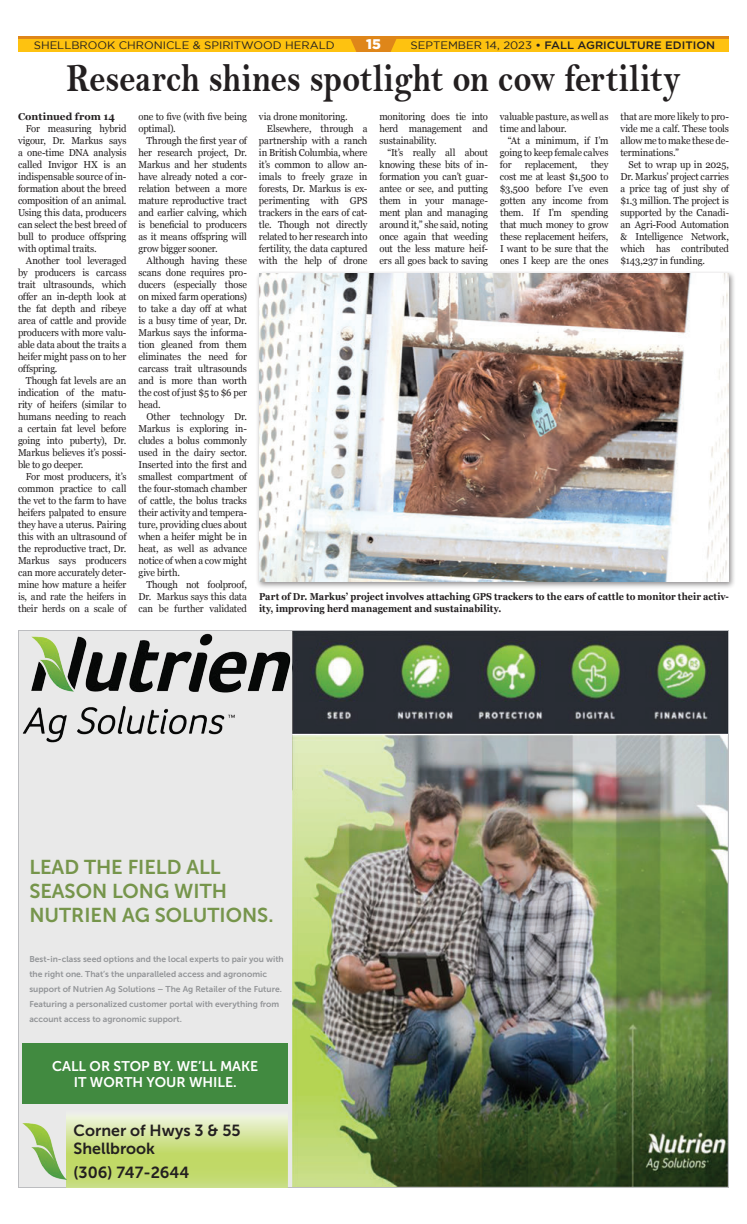
<style>
.page{position:relative;width:747px;height:1224px;background:#fff}
.page>*{position:absolute;margin:0;border:0;box-sizing:border-box;transform-origin:0 0}
.Head_Bell_Italic{font:40px "Bell MT Bold";letter-spacing:-.005em;color:#231f20;scale:.85 1}
.t1{font:20px "Museo Sans 700";color:#76954b}
.t2{font:16px "Museo Sans 700";color:#231f20}
.t3{font:14px "Museo Sans 700";color:#fff}
.t4{font:900 14px "Gotham";color:#fff}
.t5{font:500 10.8px "Gotham";color:#231f20;scale:1.06 1}
.t6{font:10.8px "Gotham";color:#231f20;scale:1.06 1}
.BODY_TEXT{font:10px/12px "Georgia";letter-spacing:-.015em;color:#231f20;text-align:justify;scale:.95 1}
.Captions_Georgia_Bol{font:700 10px/12px "Georgia";letter-spacing:.01em;color:#231f20;scale:.9 1}
.BODY_TEXT-2{font:700 10px "Georgia";letter-spacing:.01em;color:#231f20}
.t7{font:8.5px "Museo Sans 700";color:#939598}
.s1{font-weight:400}
</style>
<div class="page">
<div style="left:18px;top:36px;width:711px;height:16px;background:#df8619"></div>
<div style="left:18px;top:39px;width:338px;height:13px;background:#fec210"></div>
<div style="left:391px;top:39px;width:338px;height:13px;background:#fec210"></div>
<div style="left:18px;top:630px;width:274px;height:558px;background:#e9e9e9"></div>
<img style="left:293px;top:736px;width:434px;height:450px">
<img style="left:293px;top:632px;width:434px;height:102px">
<img style="left:22px;top:633px;width:268px;height:110px">
<div style="left:23px;top:1043px;width:265px;height:61px;background:#418a40"></div>
<svg style="left:67px;top:1117px;width:221px;height:71px"></svg>
<img style="left:23px;top:1124px;width:44px;height:56px">
<div style="left:255px;top:271px;width:481px;height:319px;background:#231f20;opacity:.5"></div>
<img style="left:259px;top:274px;width:470px;height:308px">
<p class="t6" style="left:34px;top:39px;width:285px">SHELLBROOK CHRONICLE &amp; SPIRITWOOD HERALD</p>
<p class="t4" style="left:366px;top:35px;width:16px">15</p>
<p class="t5" style="left:410px;top:38px;width:289px"><span class="s1">SEPTEMBER 14, 2023</span> • FALL AGRICULTURE EDITION</p>
<p class="Head_Bell_Italic" style="left:66px;top:54px;width:724px">Research shines spotlight on cow fertility</p>
<p class="BODY_TEXT-2" style="left:18px;top:111px;width:99px">Continued from 14</p>
<p class="BODY_TEXT" style="left:18px;top:123px;width:116px;text-indent:8px">For measuring hybrid vigour, Dr. Markus says a one-time DNA analysis called Invigor HX is an indispensable source of in&shy;formation about the breed composition of an animal.<br>Using this data, producers can select the best breed of bull to produce offspring with optimal traits.</p>
<p class="BODY_TEXT" style="left:18px;top:255px;width:116px;text-indent:8px">Another tool leveraged by producers is carcass trait ultrasounds, which offer an in-depth look at the fat depth and ribeye area of cattle and provide producers with more valu&shy;able data about the traits a heifer might pass on to her offspring.</p>
<p class="BODY_TEXT" style="left:18px;top:375px;width:116px;text-indent:8px">Though fat levels are an indication of the matu&shy;rity of heifers (similar to humans needing to reach a certain fat level before going into puberty), Dr.<br>Markus believes it’s possi&shy;ble to go deeper.</p>
<p class="BODY_TEXT" style="left:18px;top:471px;width:116px;text-indent:8px">For most producers, it’s common practice to call the vet to the farm to have heifers palpated to ensure they have a uterus. Pairing this with an ultrasound of the reproductive tract, Dr.<br>Markus says producers can more accurately deter&shy;mine how mature a heifer is, and rate the heifers in their herds on a scale of</p>
<p class="BODY_TEXT" style="left:139px;top:111px;width:116px">one to five (with five being optimal).</p>
<p class="BODY_TEXT" style="left:139px;top:135px;width:116px;text-indent:8px">Through the first year of her research project, Dr.<br>Markus and her students have already noted a cor&shy;relation between a more mature reproductive tract and earlier calving, which is beneficial to producers as it means offspring will grow bigger sooner.</p>
<p class="BODY_TEXT" style="left:139px;top:255px;width:116px;text-indent:8px">Although having these scans done requires pro&shy;ducers (especially those on mixed farm operations) to take a day off at what is a busy time of year, Dr.<br>Markus says the informa&shy;tion gleaned from them eliminates the need for carcass trait ultrasounds and is more than worth the cost of just $5 to $6 per head.</p>
<p class="BODY_TEXT" style="left:139px;top:411px;width:116px;text-indent:8px">Other technology Dr.<br>Markus is exploring in&shy;cludes a bolus commonly used in the dairy sector.<br>Inserted into the first and smallest compartment of the four-stomach chamber of cattle, the bolus tracks their activity and tempera&shy;ture, providing clues about when a heifer might be in heat, as well as advance notice of when a cow might give birth.</p>
<p class="BODY_TEXT" style="left:139px;top:579px;width:116px;text-indent:8px">Though not foolproof, Dr. Markus says this data can be further validated</p>
<p class="BODY_TEXT" style="left:259px;top:111px;width:95px">via drone monitoring.</p>
<p class="BODY_TEXT" style="left:259px;top:123px;width:116px;text-indent:8px">Elsewhere, through a partnership with a ranch in British Columbia, where it’s common to allow an&shy;imals to freely graze in forests, Dr. Markus is ex&shy;perimenting with GPS trackers in the ears of cat&shy;tle. Though not directly related to her research into fertility, the data captured with the help of drone</p>
<p class="BODY_TEXT" style="left:379px;top:111px;width:116px">monitoring does tie into herd management and sustainability.</p>
<p class="BODY_TEXT" style="left:379px;top:147px;width:116px;text-indent:8px">“It’s really all about knowing these bits of in&shy;formation you can’t guar&shy;antee or see, and putting them in your manage&shy;ment plan and managing around it,” she said, noting once again that weeding out the less mature heif&shy;ers all goes back to saving</p>
<p class="BODY_TEXT" style="left:500px;top:111px;width:116px">valuable pasture, as well as time and labour.</p>
<p class="BODY_TEXT" style="left:500px;top:135px;width:116px;text-indent:8px">“At a minimum, if I’m going to keep female calves for</p>
<p class="BODY_TEXT" style="left:500px;top:159px;width:116px;text-indent:91px">they cost me at least $1,500 to $3,500 before I’ve even gotten any income from them. If I’m spending that much money to grow these replacement heifers, I want to be sure that the ones I keep are the ones</p>
<p class="BODY_TEXT" style="left:525px;top:159px;width:57px">replacement,</p>
<p class="BODY_TEXT" style="left:620px;top:111px;width:116px">that are more likely to pro&shy;vide me a calf. These tools allow me to make these de&shy;terminations.”</p>
<p class="BODY_TEXT" style="left:620px;top:159px;width:116px;text-indent:8px">Set to wrap up in 2025, Dr. Markus’ project carries a price tag of just shy of $1.3 million. The project is supported by the Canadi&shy;an Agri-Food Automation &amp; Intelligence Network, which has contributed $143,237 in funding.</p>
<p class="Captions_Georgia_Bol" style="left:259px;top:591px;width:524px">Part of Dr. Markus’ project involves attaching GPS trackers to the ears of cattle to monitor their activ&shy;ity, improving herd management and sustainability.</p>
<p class="t1" style="left:29px;top:856px;width:193px">LEAD THE FIELD ALL</p>
<p class="t1" style="left:29px;top:880px;width:199px">SEASON LONG WITH</p>
<p class="t1" style="left:29px;top:904px;width:246px">NUTRIEN AG SOLUTIONS.</p>
<p class="t7" style="left:29px;top:955px;width:256px">Best-in-class seed options and the local experts to pair you with</p>
<p class="t7" style="left:29px;top:970px;width:239px">the right one. That’s the unparalleled access and agronomic</p>
<p class="t7" style="left:29px;top:985px;width:254px">support of Nutrien Ag Solutions – The Ag Retailer of the Future.</p>
<p class="t7" style="left:29px;top:1000px;width:252px">Featuring a personalized customer portal with everything from</p>
<p class="t7" style="left:29px;top:1015px;width:154px">account access to agronomic support.</p>
<p class="t3" style="left:52px;top:1058px;width:208px">CALL OR STOP BY. WE’LL MAKE</p>
<p class="t3" style="left:74px;top:1074px;width:165px">IT WORTH YOUR WHILE.</p>
<p class="t2" style="left:74px;top:1122px;width:168px">Corner of Hwys 3 &amp; 55</p>
<p class="t2" style="left:74px;top:1140px;width:83px">Shellbrook</p>
<p class="t2" style="left:74px;top:1164px;width:117px">(306) 747-2644</p>
</div>
